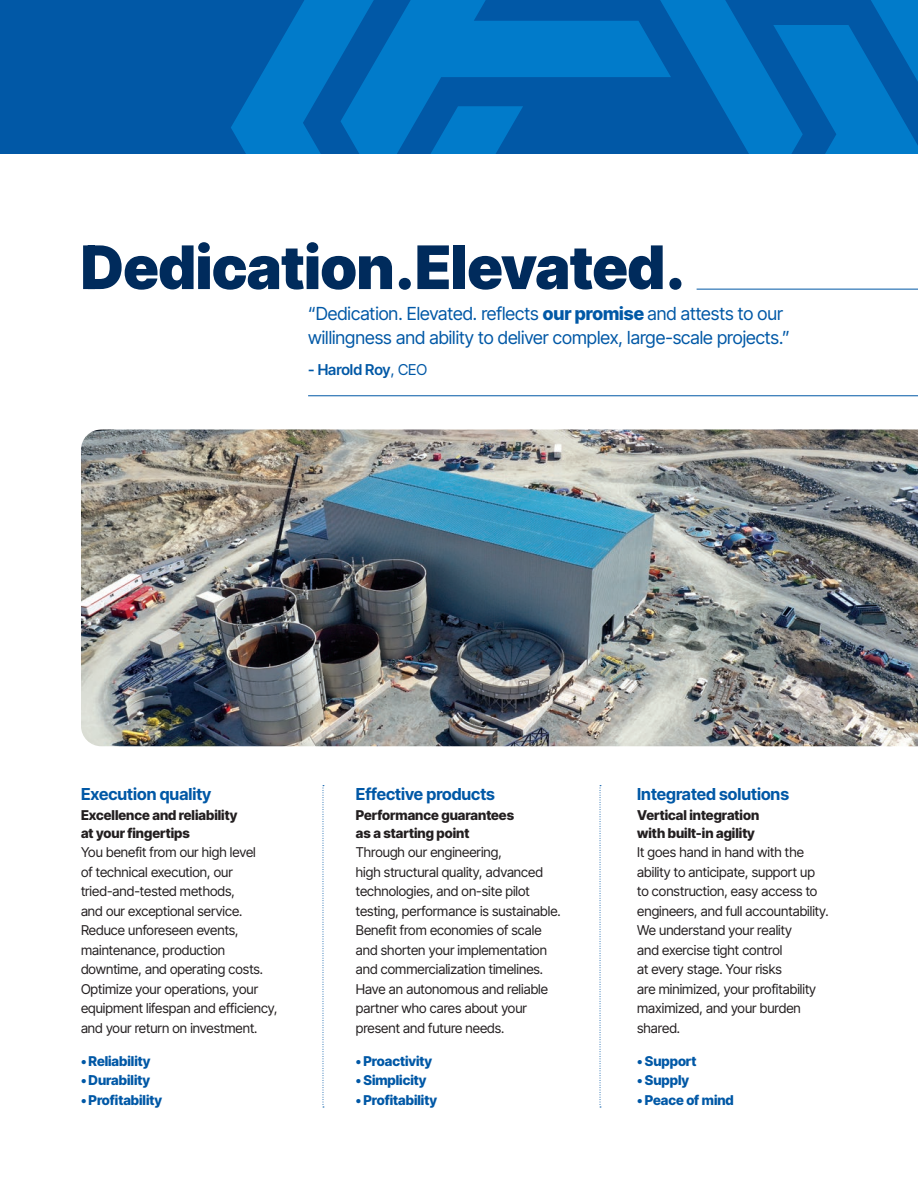
<style>
.page{position:relative;width:918px;height:1188px;background:#fff}
.page>*{position:absolute;margin:0;border:0;box-sizing:border-box;transform-origin:0 0}
.t1{font:900 60px "Inter Tight";color:#002b5c}
.t2{font:18px/24px "Inter Tight";color:#0158a6}
.t3{font:700 16.5px "Inter Tight";color:#0158a6}
.t4{font:600 15px "Inter Tight";color:#0158a6}
.t5{font:13.5px/19.5px "Inter Tight";color:#231f20}
.t6{font:800 13.5px/18px "Inter Tight";color:#231f20}
.t7{font:800 13.5px "Inter Tight";color:#0158a6}
.s1{font-weight:800}
.s2{font-weight:400}
</style>
<div class="page">
<div style="left:0;top:0;width:918px;height:154px;background:#0158a6"></div>
<hr style="left:697px;top:289px;width:221px;height:1px;background:#0158a6">
<hr style="left:308px;top:395px;width:610px;height:1px;background:#0158a6">
<svg style="left:529px;top:0;width:389px;height:105px"></svg>
<svg style="left:721px;top:25px;width:197px;height:129px"></svg>
<svg style="left:231px;top:0;width:292px;height:154px;fill:#017bca"></svg>
<svg style="left:323px;top:785px;width:1px;height:323px"></svg>
<svg style="left:600px;top:785px;width:1px;height:323px"></svg>
<img style="left:81px;top:429px;width:837px;height:317px">
<h1 class="t1" style="left:81px;top:223px;width:606px">Dedication.Elevated.</h1>
<h2 class="t2" style="left:308px;top:301px;width:483px">“Dedication. Elevated. reflects <span class="s1">our promise</span> and attests to our willingness and ability to deliver complex, large-scale projects.”</h2>
<p class="t4" style="left:308px;top:359px;width:121px">- Harold Roy<span class="s2">, CEO</span></p>
<p class="t3" style="left:81px;top:782px;width:132px">Execution quality</p>
<p class="t6" style="left:81px;top:805px;width:158px">Excellence and reliability at your fingertips</p>
<p class="t5" style="left:81px;top:842px;width:198px">You benefit from our high level<br>of technical execution, our tried-and-tested methods,<br>and our exceptional service.<br>Reduce unforeseen events, maintenance, production downtime, and operating costs.<br>Optimize your operations, your equipment lifespan and efficiency, and your return on investment.</p>
<p class="t7" style="left:81px;top:1051px;width:71px">• Reliability</p>
<p class="t7" style="left:81px;top:1070px;width:71px">• Durability</p>
<p class="t7" style="left:81px;top:1090px;width:83px">• Profitability</p>
<p class="t3" style="left:356px;top:782px;width:141px">Effective products</p>
<p class="t6" style="left:356px;top:805px;width:160px">Performance guarantees as a starting point</p>
<p class="t5" style="left:356px;top:842px;width:206px">Through our engineering,<br>high structural quality, advanced technologies, and on-site pilot testing, performance is sustainable.<br>Benefit from economies of scale and shorten your implementation and commercialization timelines.<br>Have an autonomous and reliable partner who cares about your present and future needs.</p>
<p class="t7" style="left:356px;top:1051px;width:78px">• Proactivity</p>
<p class="t7" style="left:356px;top:1070px;width:72px">• Simplicity</p>
<p class="t7" style="left:356px;top:1090px;width:83px">• Profitability</p>
<p class="t3" style="left:637px;top:782px;width:153px">Integrated solutions</p>
<p class="t6" style="left:637px;top:805px;width:124px">Vertical integration with built-in agility</p>
<p class="t5" style="left:637px;top:842px;width:193px">It goes hand in hand with the ability to anticipate, support up to construction, easy access to engineers, and full accountability.<br>We understand your reality<br>and exercise tight control<br>at every stage. Your risks<br>are minimized, your profitability maximized, and your burden shared.</p>
<p class="t7" style="left:637px;top:1051px;width:61px">• Support</p>
<p class="t7" style="left:637px;top:1070px;width:53px">• Supply</p>
<p class="t7" style="left:637px;top:1090px;width:98px">• Peace of mind</p>
</div>
